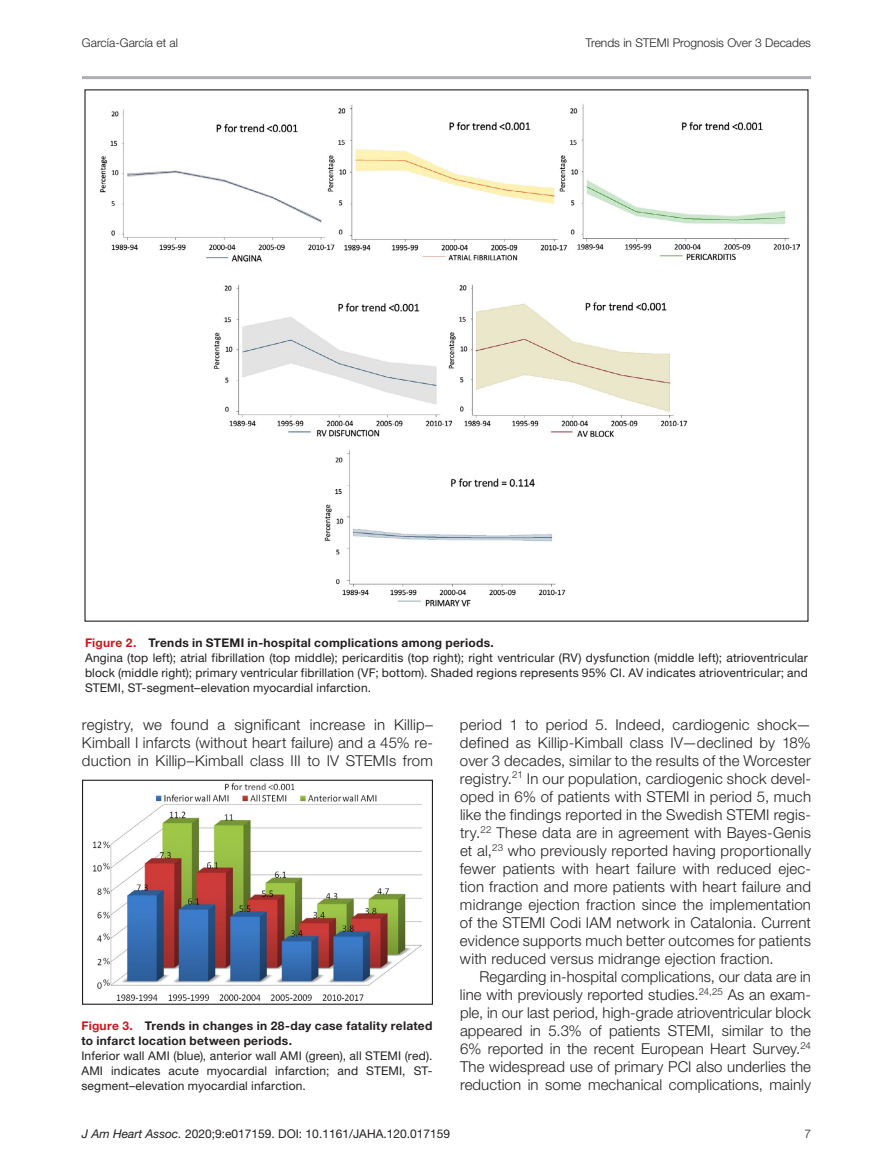
<style>
.page{position:relative;width:893px;height:1174px;background:#fff}
.page>*{position:absolute;margin:0;border:0;box-sizing:border-box;transform-origin:0 0}
.t1{font:300 15px/18px "Helvetica Neue LT Std";letter-spacing:.01em;color:#231f20;text-align:justify}
.t2{font:12px/15px "Helvetica Neue LT Std";letter-spacing:.01em;color:#231f20}
.t3{font:700 12px/15px "Helvetica Neue LT Std";letter-spacing:.025em;color:#231f20}
.t4{font:300 12px "Helvetica Neue LT Std";color:#231f20}
.s1{font-weight:700;color:#cd151d}
.s2{font-weight:700}
.s3{color:#cd151d}
.s4{font-style:italic}
</style>
<div class="page">
<img style="left:100px;top:104px;width:699px;height:503px">
<hr style="left:82px;top:76px;width:729px;height:3px;background:#aeafb3">
<img style="left:94px;top:784px;width:327px;height:216px">
<div style="left:82px;top:779px;width:351px;height:225px;border:1px solid #231f20"></div>
<p class="t4" style="left:82px;top:35px;width:98px">García-García et al</p>
<p class="t4" style="left:586px;top:35px;width:227px">Trends in STEMI Prognosis Over 3 Decades</p>
<p class="t2" style="left:85px;top:635px;width:724px"><span class="s1">Figure 2.</span> <span class="s2">Trends in STEMI in-hospital complications among periods.<br></span>Angina (top left); atrial fibrillation (top middle); pericarditis (top right); right ventricular (RV) dysfunction (middle left); atrioventricular block (middle right); primary ventricular fibrillation (VF; bottom). Shaded regions represents 95% CI. AV indicates atrioventricular; and STEMI, ST-segment–elevation myocardial infarction.</p>
<p class="t1" style="left:82px;top:715px;width:352px">registry, we found a significant increase in Killip– Kimball I infarcts (without heart failure) and a 45% re&shy;duction in Killip–Kimball class III to IV STEMIs from</p>
<p class="t1" style="left:460px;top:715px;width:353px">period 1 to period 5. Indeed, cardiogenic shock— defined as Killip-Kimball class IV—declined by 18% over 3 decades, similar to the results of the Worcester registry.<sup>21</sup> In our population, cardiogenic shock devel&shy;oped in 6% of patients with STEMI in period 5, much like the findings reported in the Swedish STEMI regis&shy;try.<sup>22</sup> These data are in agreement with Bayes-Genis et al,<sup>23</sup> who previously reported having proportionally fewer patients with heart failure with reduced ejec&shy;tion fraction and more patients with heart failure and midrange ejection fraction since the implementation of the STEMI Codi IAM network in Catalonia. Current evidence supports much better outcomes for patients with reduced versus midrange ejection fraction.</p>
<p class="t1" style="left:460px;top:967px;width:353px;text-indent:20px">Regarding in-hospital complications, our data are in line with previously reported studies.<sup>24,25</sup> As an exam&shy;ple, in our last period, high-grade atrioventricular block appeared in 5.3% of patients STEMI, similar to the 6% reported in the recent European Heart Survey.<sup>24<br></sup>The widespread use of primary PCI also underlies the reduction in some mechanical complications, mainly</p>
<p class="t3" style="left:81px;top:1018px;width:353px"><span class="s3">Figure 3.</span> Trends in changes in 28-day case fatality related to infarct location between periods.</p>
<p class="t2" style="left:81px;top:1048px;width:353px;text-align:justify">Inferior wall AMI (blue), anterior wall AMI (green), all STEMI (red).<br>AMI indicates acute myocardial infarction; and STEMI, ST&shy;segment–elevation myocardial infarction.</p>
<p class="t2" style="left:82px;top:1126px;width:370px"><span class="s4">J Am Heart Assoc.</span> 2020;9:e017159. DOI: 10.1161/JAHA.120.017159</p>
<p class="t4" style="left:804px;top:1126px;width:8px">7</p>
</div>
